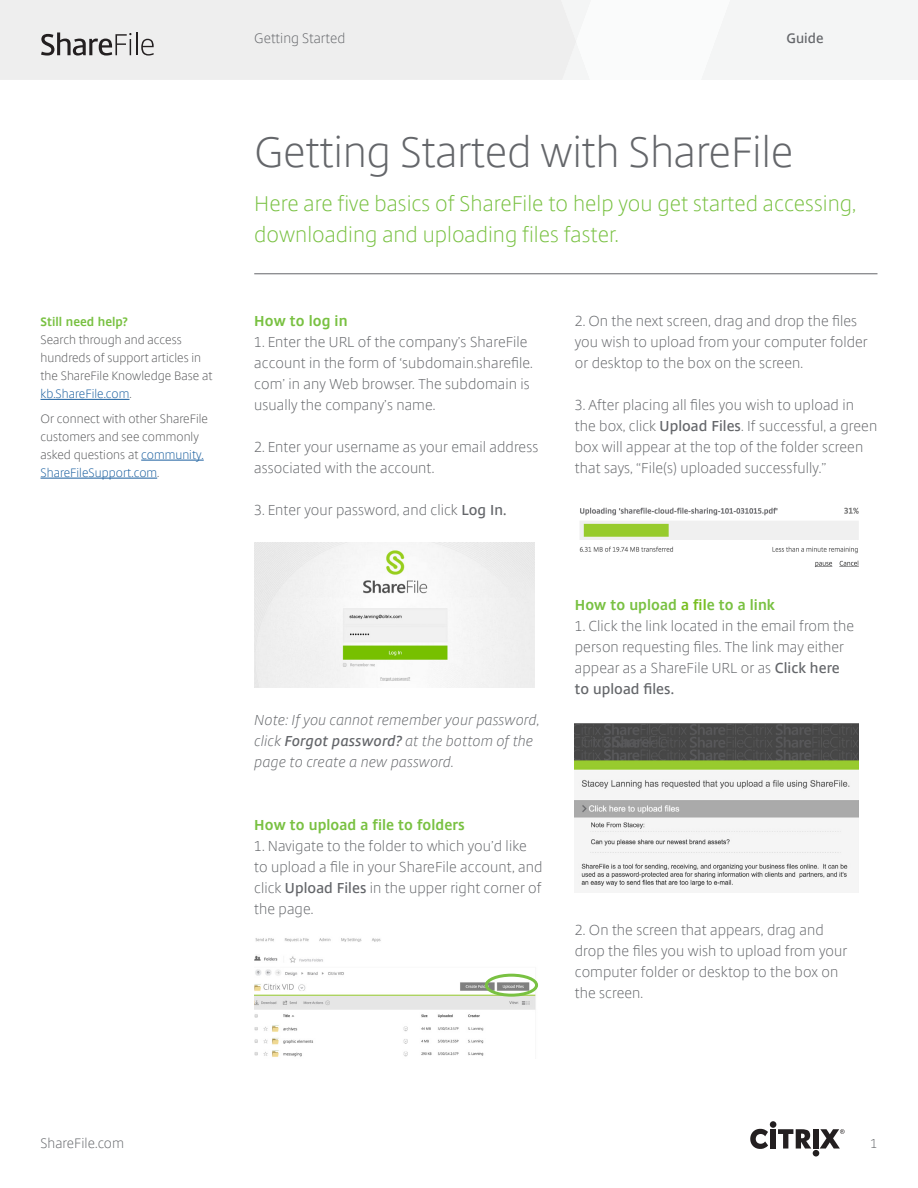
<style>
.page{position:relative;width:918px;height:1188px;background:#fff}
.page>*{position:absolute;margin:0;border:0;box-sizing:border-box;transform-origin:0 0}
.t1{font:300 42px "Citrix Sans";letter-spacing:-.01em;color:#64666a}
.Introduction_rule_be{font:300 21px/31.5px "Citrix Sans";color:#79c142}
.Body_numbers{font:300 14.25px/21px "Citrix Sans";letter-spacing:.005em;color:#64666a}
.Body{font:italic 300 14.25px/21px "Citrix Sans";letter-spacing:.005em;color:#64666a}
.Body_subhead{font:700 14.25px "Citrix Sans";letter-spacing:.005em;color:#79c142}
.Page_footer{font:300 13.5px "Citrix Sans";color:#64666a}
.t2{font:600 13.5px "Citrix Sans";letter-spacing:.005em;color:#64666a}
.Folio{font:300 12.75px "Citrix Sans";color:#64666a}
.Sidebar_body{font:300 12px/18px "Citrix Sans";color:#57585a}
.Sidebar_head{font:700 12px "Citrix Sans";letter-spacing:.005em;color:#79c142}
.s1{color:#175d9e}
.s2{font-weight:600}
.s3{color:#78be20}
</style>
<div class="page">
<div style="left:576px;top:0;width:342px;height:80px;background:#f4f5f5"></div>
<div style="left:0;top:0;width:576px;height:80px;background:#eee"></div>
<svg style="left:41px;top:32px;width:91px;height:24px;background:#b0afaf"></svg>
<hr style="left:136px;top:32px;width:2px;height:23px;background:#231f20">
<svg style="left:141px;top:39px;width:13px;height:17px"></svg>
<div style="left:770px;top:1121px;width:6px;height:7px;background:#231f20;border-radius:50%"></div>
<div style="left:770px;top:1129px;width:6px;height:20px;background:#231f20"></div>
<svg style="left:750px;top:1129px;width:18px;height:20px"></svg>
<svg style="left:778px;top:1129px;width:67px;height:27px"></svg>
<hr style="left:254px;top:274px;width:624px;height:1px;background:#64666a">
<hr style="left:40px;top:399px;width:89px;height:1px;background:#175d9e">
<hr style="left:141px;top:460px;width:63px;height:1px;background:#175d9e">
<hr style="left:40px;top:478px;width:117px;height:1px;background:#175d9e">
<img style="left:254px;top:542px;width:281px;height:146px">
<img style="left:254px;top:938px;width:284px;height:119px">
<img style="left:575px;top:723px;width:284px;height:170px">
<div style="left:485px;top:974px;width:53px;height:23px;border:3px solid #79c142;border-radius:50%"></div>
<img style="left:579px;top:507px;width:280px;height:60px">
<p class="Page_footer" style="left:254px;top:31px;width:93px">Getting Started</p>
<p class="t2" style="left:786px;top:30px;width:39px">Guide</p>
<p class="Sidebar_head" style="left:40px;top:314px;width:89px">Still need help?</p>
<p class="Sidebar_body" style="left:40px;top:331px;width:173px">Search through and access hundreds of support articles in the ShareFile Knowledge Base at <span class="s1">kb.ShareFile.com</span>.</p>
<p class="Sidebar_body" style="left:40px;top:410px;width:169px">Or connect with other ShareFile customers and see commonly asked questions at <span class="s1">community.<br>ShareFileSupport.com</span>.</p>
<p class="t1" style="left:254px;top:128px;width:541px">Getting Started with ShareFile</p>
<p class="Introduction_rule_be" style="left:254px;top:188px;width:603px">Here are five basics of ShareFile to help you get started accessing, downloading and uploading files faster.</p>
<p class="Body_subhead" style="left:254px;top:312px;width:95px">How to log in</p>
<p class="Body_numbers" style="left:254px;top:332px;width:280px">1. Enter the URL of the company’s ShareFile account in the form of ‘subdomain.sharefile. com’ in any Web browser. The subdomain is usually the company’s name.</p>
<p class="Body_numbers" style="left:254px;top:437px;width:286px">2. Enter your username as your email address associated with the account.</p>
<p class="Body_numbers" style="left:254px;top:500px;width:254px">3. Enter your password, and click <span class="s2">Log In.</span></p>
<p class="Body" style="left:254px;top:710px;width:287px">Note: If you cannot remember your password, click <span class="s2">Forgot password?</span> at the bottom of the page to create a new password.</p>
<p class="Body_subhead" style="left:254px;top:816px;width:212px">How to upload a file to folders</p>
<p class="Body_numbers" style="left:254px;top:836px;width:290px">1. Navigate to the folder to which you’d like to upload a file in your ShareFile account, and click <span class="s2">Upload Files</span> in the upper right corner of the page.</p>
<p class="Body_numbers" style="left:575px;top:311px;width:294px">2. On the next screen, drag and drop the files you wish to upload from your computer folder or desktop to the box on the screen.</p>
<p class="Body_numbers" style="left:575px;top:395px;width:304px">3. After placing all files you wish to upload in the box, click <span class="s2">Upload Files</span>. If successful, a green box will appear at the top of the folder screen that says, “File(s) uploaded successfully.”</p>
<p class="Body_subhead" style="left:575px;top:595px;width:202px">How to upload <span class="s3">a fil</span>e to a link</p>
<p class="Body_numbers" style="left:575px;top:615px;width:281px">1. Click the link located in the email from the person requesting files. The link may either appear as a ShareFile URL or as <span class="s2">Click here to upload files.</span></p>
<p class="Body_numbers" style="left:575px;top:920px;width:274px">2. On the screen that appears, drag and drop the files you wish to upload from your computer folder or desktop to the box on the screen.</p>
<p class="Page_footer" style="left:40px;top:1135px;width:85px">ShareFile.com</p>
<p class="Folio" style="left:871px;top:1136px;width:8px">1</p>
</div>
